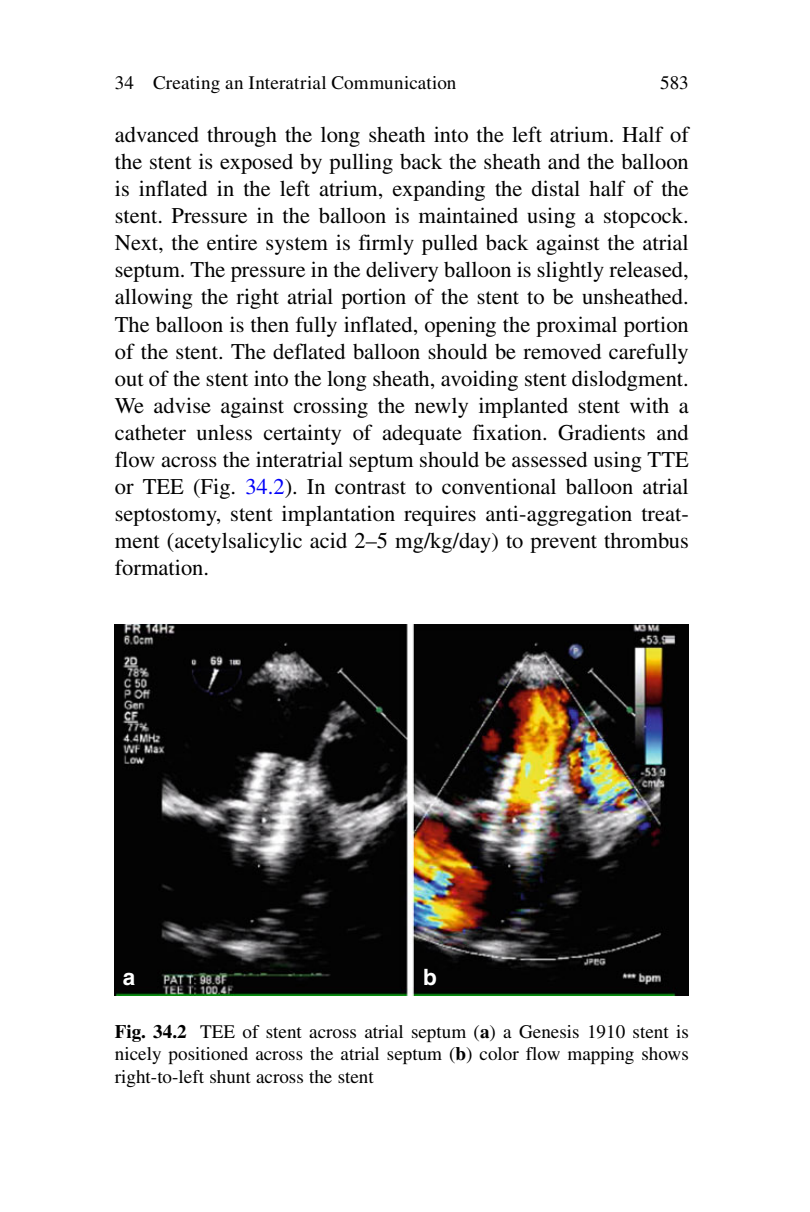
<style>
.page{position:relative;width:810px;height:1212px;background:#fff}
.page>*{position:absolute;margin:0;border:0;box-sizing:border-box;transform-origin:0 0}
.t1{font:22.5px/27px "Nnhvyw Times";color:#000;text-align:justify}
.t2{font:700 22.5px "Lxtctk Helvetica";color:#fff}
.t3{font:19.12px/22.5px "Nnhvyw Times";color:#000;text-align:justify}
.s1{color:#0000fa}
.s2{font-family:"Xttrhw Times";font-weight:700}
</style>
<div class="page">
<img style="left:115px;top:624px;width:574px;height:371px">
<p class="t3" style="left:115px;top:73px;width:343px">34 Creating an Interatrial Communication</p>
<p class="t3" style="left:660px;top:73px;width:30px">583</p>
<p class="t1" style="left:115px;top:124px;width:576px">advanced through the long sheath into the left atrium. Half of the stent is exposed by pulling back the sheath and the balloon is inflated in the left atrium, expanding the distal half of the stent. Pressure in the balloon is maintained using a stopcock.<br>Next, the entire system is firmly pulled back against the atrial septum. The pressure in the delivery balloon is slightly released, allowing the right atrial portion of the stent to be unsheathed.<br>The balloon is then fully inflated, opening the proximal portion of the stent. The deflated balloon should be removed carefully out of the stent into the long sheath, avoiding stent dislodgment.<br>We advise against crossing the newly implanted stent with a catheter unless certainty of adequate fixation. Gradients and flow across the interatrial septum should be assessed using TTE or TEE (Fig. <span class="s1">34.2</span> ). In contrast to conventional balloon atrial septostomy, stent implantation requires anti-aggregation treat&shy;ment (acetylsalicylic acid 2–5 mg/kg/day) to prevent thrombus formation.</p>
<p class="t2" style="left:123px;top:963px;width:14px">a</p>
<p class="t2" style="left:423px;top:963px;width:15px">b</p>
<p class="t3" style="left:115px;top:1022px;width:576px"><span class="s2">Fig. 34.2</span> TEE of stent across atrial septum ( <span class="s2">a</span> ) a Genesis 1910 stent is nicely positioned across the atrial septum ( <span class="s2">b</span> ) color flow mapping shows right-to-left shunt across the stent</p>
</div>
